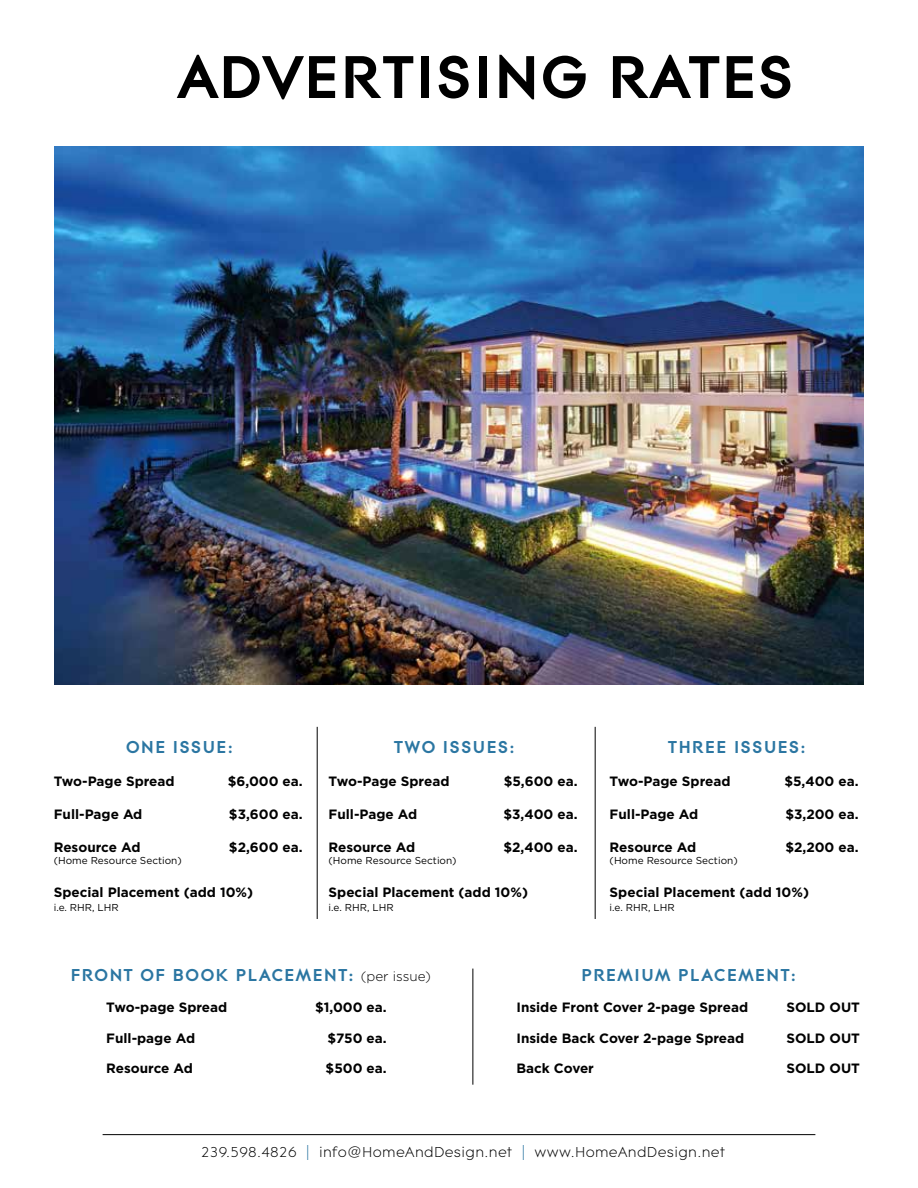
<style>
.page{position:relative;width:918px;height:1188px;background:#fff}
.page>*{position:absolute;margin:0;border:0;box-sizing:border-box;transform-origin:0 0}
.t1{font:700 62.85px "Contax Pro 75";color:#000}
.t2{font:700 18px "Contax Pro 75";letter-spacing:.05em;color:#2b76a2}
.t3{font:15px "Contax Pro 45 Lig";letter-spacing:.02em;color:#000}
.t4{font:700 13.5px "Gotham";color:#000}
.t5{font:10.05px "Gotham";color:#000}
.s1{font-family:"Gotham";font-weight:300;font-size:13.5px;color:#000}
.s2{color:#2b76a2}
</style>
<div class="page">
<img style="left:54px;top:147px;width:810px;height:538px">
<hr style="left:103px;top:1134px;width:712px;height:1px;background:#000">
<hr style="left:317px;top:727px;width:1px;height:192px;background:#000">
<hr style="left:595px;top:727px;width:1px;height:192px;background:#000">
<hr style="left:472px;top:969px;width:1px;height:116px;background:#000">
<h1 class="t1" style="left:178px;top:38px;width:618px">ADVERTISING RATES</h1>
<h2 class="t2" style="left:126px;top:735px;width:109px">ONE ISSUE:</h2>
<p class="t4" style="left:54px;top:773px;width:122px">Two-Page Spread</p>
<p class="t4" style="left:228px;top:773px;width:76px">$6,000 ea.</p>
<p class="t4" style="left:54px;top:806px;width:90px">Full-Page Ad</p>
<p class="t4" style="left:229px;top:806px;width:75px">$3,600 ea.</p>
<p class="t4" style="left:54px;top:839px;width:88px">Resource Ad</p>
<p class="t4" style="left:229px;top:839px;width:75px">$2,600 ea.</p>
<p class="t5" style="left:54px;top:854px;width:130px">(Home Resource Section)</p>
<p class="t4" style="left:54px;top:884px;width:201px">Special Placement (add 10%)</p>
<h2 class="t2" style="left:394px;top:735px;width:122px">TWO ISSUES:</h2>
<p class="t4" style="left:329px;top:773px;width:122px">Two-Page Spread</p>
<p class="t4" style="left:504px;top:773px;width:75px">$5,600 ea.</p>
<p class="t4" style="left:329px;top:806px;width:90px">Full-Page Ad</p>
<p class="t4" style="left:503px;top:806px;width:76px">$3,400 ea.</p>
<p class="t4" style="left:329px;top:839px;width:88px">Resource Ad</p>
<p class="t4" style="left:503px;top:839px;width:76px">$2,400 ea.</p>
<p class="t5" style="left:329px;top:854px;width:130px">(Home Resource Section)</p>
<p class="t4" style="left:329px;top:884px;width:201px">Special Placement (add 10%)</p>
<h2 class="t2" style="left:668px;top:735px;width:139px">THREE ISSUES:</h2>
<p class="t4" style="left:610px;top:773px;width:122px">Two-Page Spread</p>
<p class="t4" style="left:784px;top:773px;width:76px">$5,400 ea.</p>
<p class="t4" style="left:610px;top:806px;width:90px">Full-Page Ad</p>
<p class="t4" style="left:785px;top:806px;width:75px">$3,200 ea.</p>
<p class="t4" style="left:610px;top:839px;width:88px">Resource Ad</p>
<p class="t4" style="left:785px;top:839px;width:75px">$2,200 ea.</p>
<p class="t5" style="left:610px;top:854px;width:130px">(Home Resource Section)</p>
<p class="t4" style="left:610px;top:884px;width:201px">Special Placement (add 10%)</p>
<p class="t5" style="left:54px;top:901px;width:67px">i.e. RHR, LHR</p>
<p class="t5" style="left:329px;top:901px;width:67px">i.e. RHR, LHR</p>
<p class="t5" style="left:610px;top:901px;width:67px">i.e. RHR, LHR</p>
<h2 class="t2" style="left:70px;top:964px;width:362px">FRONT OF BOOK PLACEMENT: <span class="s1">(per issue)</span></h2>
<p class="t4" style="left:106px;top:999px;width:123px">Two-page Spread</p>
<p class="t4" style="left:315px;top:999px;width:73px">$1,000 ea.</p>
<p class="t4" style="left:106px;top:1030px;width:90px">Full-page Ad</p>
<p class="t4" style="left:328px;top:1030px;width:61px">$750 ea.</p>
<p class="t4" style="left:106px;top:1061px;width:88px">Resource Ad</p>
<p class="t4" style="left:326px;top:1061px;width:63px">$500 ea.</p>
<h2 class="t2" style="left:581px;top:964px;width:216px">PREMIUM PLACEMENT:</h2>
<p class="t4" style="left:516px;top:999px;width:233px">Inside Front Cover 2-page Spread</p>
<p class="t4" style="left:786px;top:999px;width:75px">SOLD OUT</p>
<p class="t4" style="left:516px;top:1030px;width:229px">Inside Back Cover 2-page Spread</p>
<p class="t4" style="left:786px;top:1030px;width:75px">SOLD OUT</p>
<p class="t4" style="left:516px;top:1061px;width:79px">Back Cover</p>
<p class="t4" style="left:786px;top:1061px;width:75px">SOLD OUT</p>
<p class="t3" style="left:201px;top:1143px;width:525px">239.598.4826 <span class="s2">|</span> info@HomeAndDesign.net <span class="s2">|</span> www.HomeAndDesign.net</p>
</div>
